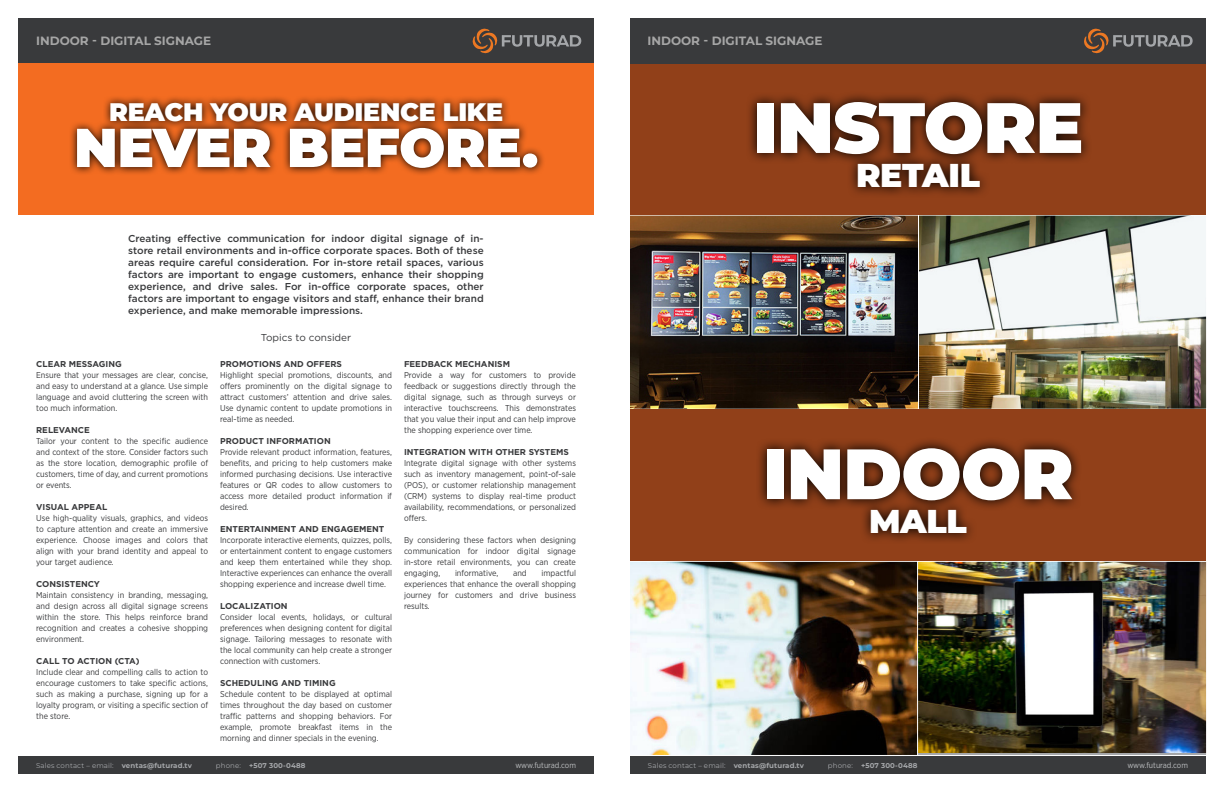
<style>
.page{position:relative;width:1224px;height:792px;background:#fff}
.page>*{position:absolute;margin:0;border:0;box-sizing:border-box;transform-origin:0 0}
.t1{font:900 71.1px "Montserrat";letter-spacing:-.01em;color:#fff}
.t2{font:900 54.6px "Montserrat";letter-spacing:-.01em;color:#fff}
.t3{font:900 33px "Montserrat";letter-spacing:-.01em;color:#fff}
.t4{font:900 25.4px "Montserrat";letter-spacing:-.01em;color:#fff}
.t5{font:700 12px "Montserrat";color:#a6a6a6}
.t6{font:500 10px/12px "Gotham";color:#393a3c;text-align:justify}
.t7{font:10px "Gotham";color:#393a3c}
.t8{font:8.5px/11px "Gotham Narrow";color:#393a3c;text-align:justify}
.t9{font:700 8.5px "Gotham";color:#393a3c}
.t10{font:8px "Gotham Narrow";color:#bcbec0}
.t11{font:7px "Montserrat";letter-spacing:.02em;color:#a4a6a9}
.t12{font:700 7px "Montserrat";letter-spacing:.02em;color:#a4a6a9}
.s1{font-weight:700}
.s2{font-weight:400}
</style>
<div class="page">
<img style="left:630px;top:561px;width:287px;height:194px">
<img style="left:920px;top:215px;width:287px;height:195px">
<img style="left:630px;top:215px;width:290px;height:195px">
<img style="left:917px;top:561px;width:290px;height:194px">
<div style="left:630px;top:63px;width:576px;height:152px;background:#914019"></div>
<div style="left:630px;top:410px;width:576px;height:151px;background:#914019"></div>
<svg style="left:749px;top:95px;width:339px;height:100px"></svg>
<svg style="left:759px;top:441px;width:319px;height:100px"></svg>
<div style="left:18px;top:18px;width:576px;height:45px;background:#393a3c"></div>
<svg style="left:472px;top:28px;width:109px;height:25px"></svg>
<div style="left:630px;top:18px;width:576px;height:45px;background:#393a3c"></div>
<svg style="left:1084px;top:28px;width:109px;height:25px"></svg>
<div style="left:18px;top:756px;width:576px;height:18px;background:#393a3c"></div>
<div style="left:630px;top:756px;width:576px;height:18px;background:#393a3c"></div>
<div style="left:18px;top:63px;width:576px;height:152px;background:#f36c21"></div>
<svg style="left:71px;top:97px;width:473px;height:78px"></svg>
<h3 class="t5" style="left:36px;top:32px;width:177px">INDOOR - DIGITAL SIGNAGE</h3>
<h3 class="t5" style="left:648px;top:32px;width:177px">INDOOR - DIGITAL SIGNAGE</h3>
<h3 class="t4" style="left:109px;top:95px;width:396px">REACH YOUR AUDIENCE LIKE</h3>
<h2 class="t2" style="left:74px;top:111px;width:466px">NEVER BEFORE.</h2>
<p class="t6" style="left:128px;top:232px;width:357px">Creating effective communication for indoor digital signage of in&shy;store retail environments and in-office corporate spaces. Both of these areas require careful consideration. For in-store retail spaces, various factors are important to engage customers, enhance their shopping experience, and drive sales. For in-office corporate spaces, other factors are important to engage visitors and staff, enhance their brand experience, and make memorable impressions.</p>
<p class="t9" style="left:36px;top:358px;width:87px">CLEAR MESSAGING</p>
<p class="t8" style="left:36px;top:369px;width:173px">Ensure that your messages are clear, concise, and easy to understand at a glance. Use simple language and avoid cluttering the screen with too much information.</p>
<p class="t9" style="left:36px;top:424px;width:55px">RELEVANCE</p>
<p class="t8" style="left:36px;top:435px;width:173px">Tailor your content to the specific audience and context of the store. Consider factors such as the store location, demographic profile of customers, time of day, and current promotions or events.</p>
<p class="t9" style="left:36px;top:501px;width:73px">VISUAL APPEAL</p>
<p class="t8" style="left:36px;top:512px;width:173px">Use high-quality visuals, graphics, and videos to capture attention and create an immersive experience. Choose images and colors that align with your brand identity and appeal to your target audience.</p>
<p class="t9" style="left:36px;top:578px;width:65px">CONSISTENCY</p>
<p class="t8" style="left:36px;top:589px;width:173px">Maintain consistency in branding, messaging, and design across all digital signage screens within the store. This helps reinforce brand recognition and creates a cohesive shopping environment.</p>
<p class="t9" style="left:36px;top:655px;width:105px">CALL TO ACTION (CTA)</p>
<p class="t8" style="left:36px;top:666px;width:173px">Include clear and compelling calls to action to encourage customers to take specific actions, such as making a purchase, signing up for a loyalty program, or visiting a specific section of the store.</p>
<p class="t7" style="left:261px;top:331px;width:92px">Topics to consider</p>
<p class="t9" style="left:220px;top:358px;width:123px">PROMOTIONS AND OFFERS</p>
<p class="t8" style="left:220px;top:369px;width:173px">Highlight special promotions, discounts, and offers prominently on the digital signage to attract customers’ attention and drive sales.<br>Use dynamic content to update promotions in real-time as needed.</p>
<p class="t9" style="left:220px;top:435px;width:112px">PRODUCT INFORMATION</p>
<p class="t8" style="left:220px;top:446px;width:173px">Provide relevant product information, features, benefits, and pricing to help customers make informed purchasing decisions. Use interactive features or QR codes to allow customers to access more detailed product information if desired.</p>
<p class="t9" style="left:220px;top:523px;width:166px">ENTERTAINMENT AND ENGAGEMENT</p>
<p class="t8" style="left:220px;top:534px;width:173px">Incorporate interactive elements, quizzes, polls, or entertainment content to engage customers and keep them entertained while they shop.<br>Interactive experiences can enhance the overall shopping experience and increase dwell time.</p>
<p class="t9" style="left:220px;top:600px;width:69px">LOCALIZATION</p>
<p class="t8" style="left:220px;top:611px;width:173px">Consider local events, holidays, or cultural preferences when designing content for digital signage. Tailoring messages to resonate with the local community can help create a stronger connection with customers.</p>
<p class="t9" style="left:220px;top:677px;width:117px">SCHEDULING AND TIMING</p>
<p class="t8" style="left:220px;top:688px;width:173px">Schedule content to be displayed at optimal times throughout the day based on customer traffic patterns and shopping behaviors. For example, promote breakfast items in the morning and dinner specials in the evening.</p>
<p class="t9" style="left:404px;top:358px;width:108px">FEEDBACK MECHANISM</p>
<p class="t8" style="left:404px;top:369px;width:173px">Provide a way for customers to provide feedback or suggestions directly through the digital signage, such as through surveys or interactive touchscreens. This demonstrates that you value their input and can help improve the shopping experience over time.</p>
<p class="t9" style="left:404px;top:446px;width:166px">INTEGRATION WITH OTHER SYSTEMS</p>
<p class="t8" style="left:404px;top:457px;width:173px">Integrate digital signage with other systems such as inventory management, point-of-sale (POS), or customer relationship management (CRM) systems to display real-time product availability, recommendations, or personalized offers.</p>
<p class="t8" style="left:404px;top:534px;width:173px">By considering these factors when designing communication for indoor digital signage in-store retail environments, you can create engaging,</p>
<p class="t8" style="left:404px;top:567px;width:173px;text-indent:138px">impactful experiences that enhance the overall shopping journey for customers and drive business results.</p>
<p class="t8" style="left:455px;top:567px;width:45px">informative,</p>
<p class="t8" style="left:513px;top:567px;width:15px">and</p>
<h1 class="t1" style="left:753px;top:80px;width:332px">INSTORE</h1>
<h3 class="t3" style="left:856px;top:153px;width:126px">RETAIL</h3>
<h1 class="t1" style="left:763px;top:427px;width:312px">INDOOR</h1>
<h3 class="t3" style="left:869px;top:499px;width:99px">MALL</h3>
<p class="t11" style="left:36px;top:761px;width:157px">Sales contact – email: <span class="s1">ventas@futurad.tv</span></p>
<p class="t12" style="left:216px;top:761px;width:91px"><span class="s2">phone:</span> +507 300-0488</p>
<p class="t10" style="left:515px;top:760px;width:62px">www.futurad.com</p>
<p class="t11" style="left:648px;top:761px;width:157px">Sales contact – email: <span class="s1">ventas@futurad.tv</span></p>
<p class="t12" style="left:828px;top:761px;width:91px"><span class="s2">phone:</span> +507 300-0488</p>
<p class="t10" style="left:1127px;top:760px;width:62px">www.futurad.com</p>
</div>
